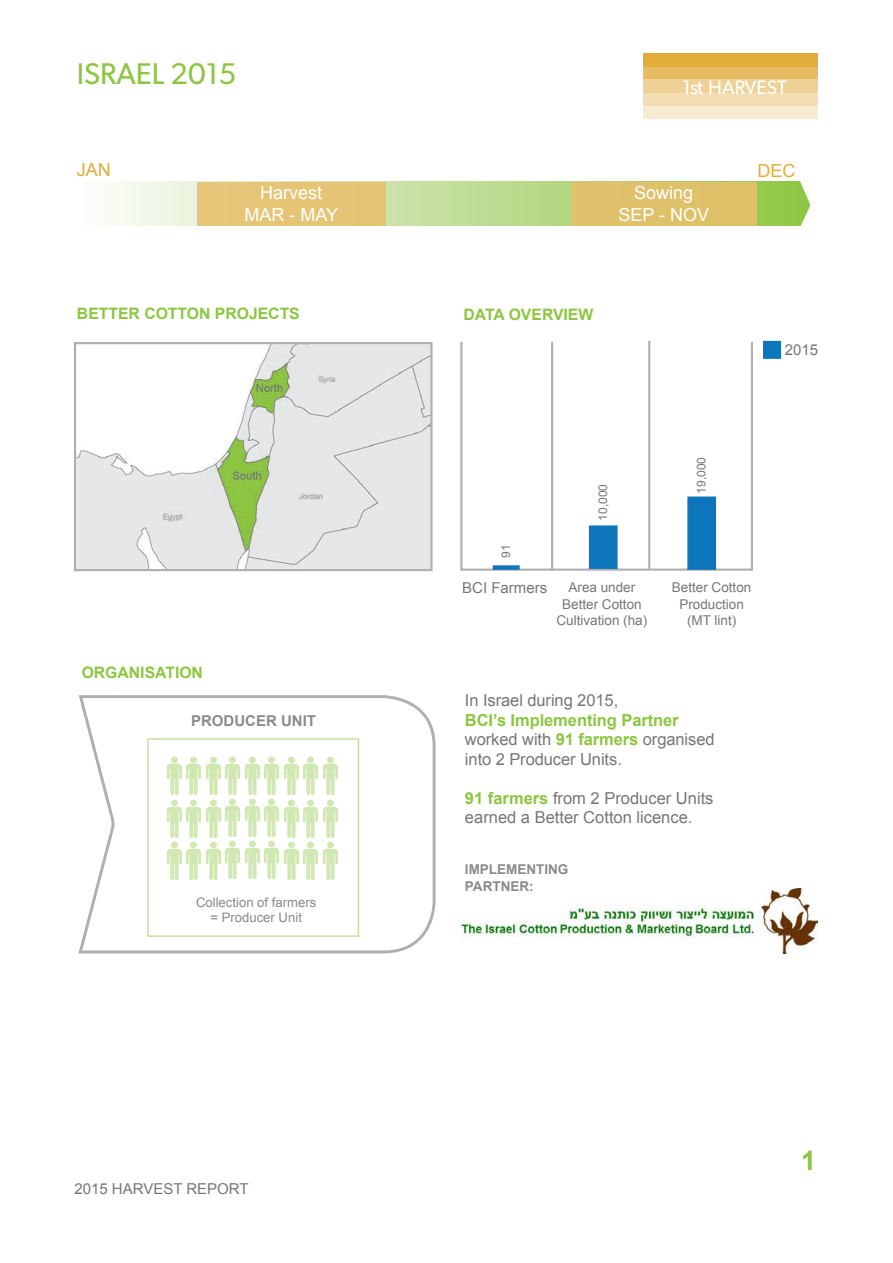
<style>
.page{position:relative;width:893px;height:1263px;background:#fff}
.page>*{position:absolute;margin:0;border:0;box-sizing:border-box;transform-origin:0 0}
.t1{font:30px "Gibson";color:#8cc641}
.t2{font:700 27px "Arial";color:#8bc442}
.t3{font:19.5px "Gibson";letter-spacing:-.005em;color:#fff}
.t4{font:18px "Arial";color:#fff}
.t5{font:18px "Arial";color:#e1ac3a}
.General_Text{font:16.5px/19.5px "Arial";letter-spacing:-.005em;color:#777676}
.Green_Subtitles{font:700 15.75px "Arial";color:#8cc641}
.t6{font:15px "Arial";color:#767676}
.t7{font:700 15px "Arial";color:#8c8a8a}
.t8{font:13.5px/16.5px "Arial";color:#767676;text-align:center}
.t9{font:700 13.5px "Arial";color:#8c8a8a}
.t10{font:13.2px/14.5px "Arial";color:#8c8a8a;text-align:center}
.t11{font:12px "Arial";color:#777676}
.s1{font-weight:700;color:#8cc641}
</style>
<div class="page">
<svg style="left:111px;top:182px;width:686px;height:43px;background:#c7e1a2"></svg>
<svg style="left:797px;top:181px;width:14px;height:45px"></svg>
<div style="left:460px;top:341px;width:293px;height:230px;border:2px solid #b0aeae"></div>
<hr style="left:551px;top:342px;width:2px;height:228px;background:#b0aeae">
<hr style="left:648px;top:341px;width:2px;height:228px;background:#b0aeae">
<svg style="left:493px;top:565px;width:27px;height:5px"></svg>
<div style="left:589px;top:525px;width:29px;height:44px;background:#0d76bb;border:2px solid #0d76bb"></div>
<div style="left:687px;top:496px;width:29px;height:74px;background:#0d76bb;border:2px solid #0d76bb"></div>
<div style="left:763px;top:341px;width:18px;height:18px;background:#0d76bb"></div>
<div style="left:643px;top:67px;width:175px;height:13px;background:#e7bb61"></div>
<div style="left:643px;top:80px;width:175px;height:13px;background:#efd197"></div>
<div style="left:643px;top:93px;width:175px;height:13px;background:#f3ddb3"></div>
<div style="left:643px;top:54px;width:175px;height:13px;background:#e1ac3a"></div>
<div style="left:643px;top:106px;width:175px;height:13px;background:#f8ebd2"></div>
<div style="left:571px;top:182px;width:185px;height:43px;background:#dec16a"></div>
<div style="left:197px;top:182px;width:188px;height:43px;background:#e6c476"></div>
<img style="left:461px;top:888px;width:357px;height:65px">
<svg style="left:78px;top:695px;width:358px;height:258px"></svg>
<img style="left:77px;top:345px;width:353px;height:223px">
<div style="left:74px;top:342px;width:359px;height:229px;border:2px solid #b0aeae"></div>
<p class="t1" style="left:77px;top:56px;width:161px">ISRAEL 2015</p>
<p class="t3" style="left:683px;top:76px;width:106px">1st HARVEST</p>
<p class="t5" style="left:77px;top:158px;width:36px">JAN</p>
<p class="t5" style="left:757px;top:159px;width:39px">DEC</p>
<p class="t4" style="left:260px;top:181px;width:64px">Harvest</p>
<p class="t4" style="left:244px;top:203px;width:95px">MAR - MAY</p>
<p class="t4" style="left:634px;top:181px;width:61px">Sowing</p>
<p class="t4" style="left:618px;top:203px;width:92px">SEP - NOV</p>
<p class="Green_Subtitles" style="left:77px;top:303px;width:224px">BETTER COTTON PROJECTS</p>
<p class="Green_Subtitles" style="left:463px;top:304px;width:131px">DATA OVERVIEW</p>
<p class="t6" style="left:785px;top:340px;width:35px">2015</p>
<p class="Green_Subtitles" style="left:82px;top:662px;width:123px">ORGANISATION</p>
<p class="t7" style="left:191px;top:710px;width:126px">PRODUCER UNIT</p>
<p class="t10" style="left:196px;top:895px;width:122px">Collection of farmers = Producer Unit</p>
<p class="t11" style="left:498px;top:558px;width:15px;rotate:-90deg">91</p>
<p class="t11" style="left:595px;top:521px;width:38px;rotate:-90deg">10,000</p>
<p class="t6" style="left:462px;top:578px;width:87px">BCI Farmers</p>
<p class="t8" style="left:562px;top:579px;width:81px">Area under<br>Better Cotton</p>
<p class="t8" style="left:556px;top:612px;width:92px">Cultivation (ha)</p>
<p class="t11" style="left:693px;top:494px;width:38px;rotate:-90deg">19,000</p>
<p class="t8" style="left:672px;top:579px;width:81px">Better Cotton</p>
<p class="t8" style="left:679px;top:596px;width:66px">Production (MT lint)</p>
<p class="General_Text" style="left:465px;top:691px;width:251px">In Israel during 2015,<br><span class="s1">BCI’s Implementing Partner </span>worked with <span class="s1">91 farmers</span> organised into 2 Producer Units.</p>
<p class="General_Text" style="left:465px;top:788px;width:250px"><span class="s1">91 farmers</span> from 2 Producer Units earned a Better Cotton licence.</p>
<p class="t9" style="left:465px;top:861px;width:105px">IMPLEMENTING</p>
<p class="t9" style="left:465px;top:877px;width:70px">PARTNER:</p>
<p class="t6" style="left:74px;top:1179px;width:176px">2015 HARVEST REPORT</p>
<p class="t2" style="left:801px;top:1143px;width:17px">1</p>
</div>
